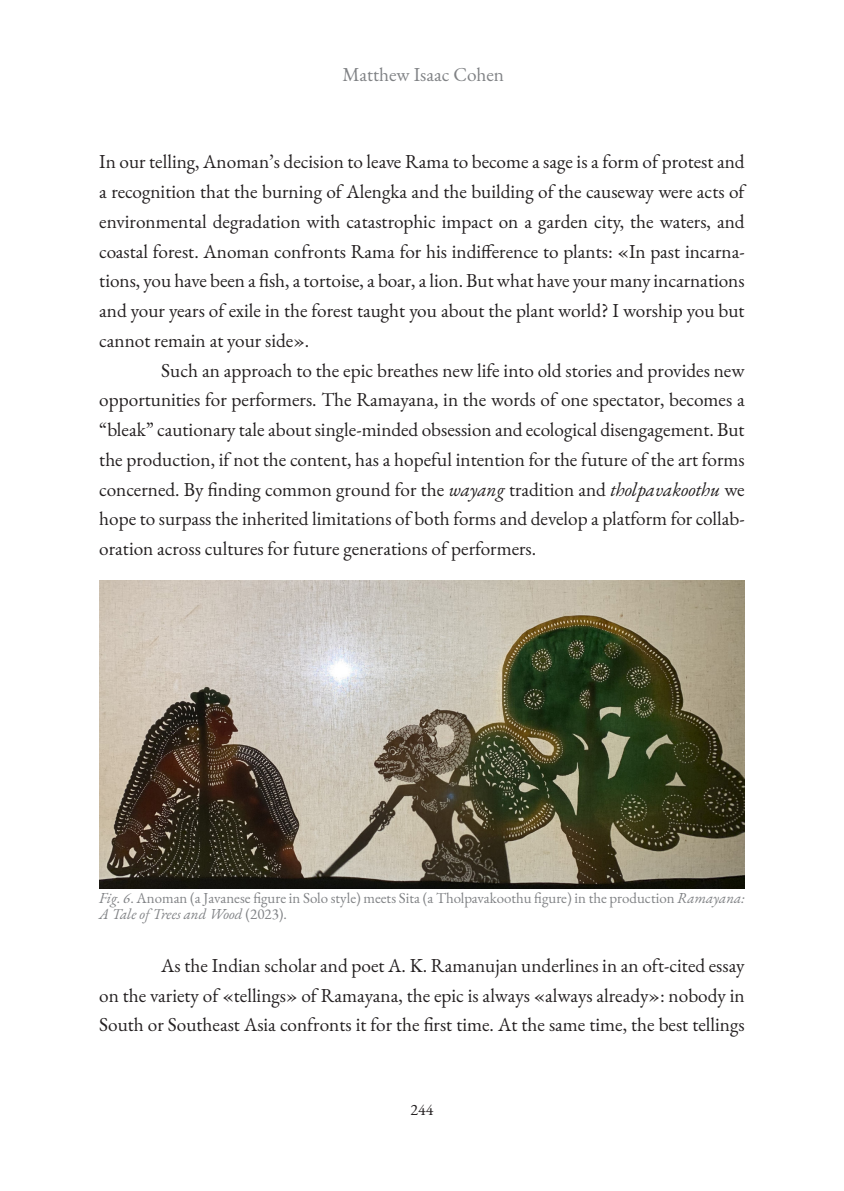
<style>
.page{position:relative;width:844px;height:1191px;background:#fff}
.page>*{position:absolute;margin:0;border:0;box-sizing:border-box;transform-origin:0 0}
.t1{font:19.25px/29.8px "EB Garamond";color:#231f20;text-align:justify}
.t2{font:19.25px "EB Garamond";color:#808285}
.t3{font:15.75px "EB Garamond";color:#231f20}
.t4{font:14.88px/15.8px "EB Garamond";color:#808285}
.s1{font-style:italic}
</style>
<div class="page">
<img style="left:99px;top:580px;width:645px;height:308px">
<p class="t2" style="left:342px;top:62px;width:163px">Matthew Isaac Cohen</p>
<p class="t1" style="left:99px;top:147px;width:646px">In our telling, Anoman’s decision to leave Rama to become a sage is a form of protest and a recognition that the burning of Alengka and the building of the causeway were acts of environmental degradation with catastrophic impact on a garden city, the waters, and coastal forest. Anoman confronts Rama for his indifference to plants: «In past incarna&shy;tions, you have been a fish, a tortoise, a boar, a lion. But what have your many incarnations and your years of exile in the forest taught you about the plant world? I worship you but cannot remain at your side».</p>
<p class="t1" style="left:99px;top:355px;width:646px;text-indent:62px">Such an approach to the epic breathes new life into old stories and provides new opportunities for performers. The Ramayana, in the words of one spectator, becomes a “bleak” cautionary tale about single-minded obsession and ecological disengagement. But the production, if not the content, has a hopeful intention for the future of the art forms concerned. By finding common ground for the <span class="s1">wayang</span> tradition and <span class="s1">tholpavakoothu</span> we hope to surpass the inherited limitations of both forms and develop a platform for collab&shy;oration across cultures for future generations of performers.</p>
<p class="t4" style="left:99px;top:890px;width:646px"><span class="s1">Fig. 6</span>. Anoman (a Javanese figure in Solo style) meets Sita (a Tholpavakoothu figure) in the production <span class="s1">Ramayana:<br>A Tale of Trees and Wood</span> (2023).</p>
<p class="t1" style="left:99px;top:950px;width:646px;text-indent:62px">As the Indian scholar and poet A. K. Ramanujan underlines in an oft-cited essay on the variety of «tellings» of Ramayana, the epic is always «always already»: nobody in South or Southeast Asia confronts it for the first time. At the same time, the best tellings</p>
<p class="t3" style="left:410px;top:1099px;width:24px">244</p>
</div>
